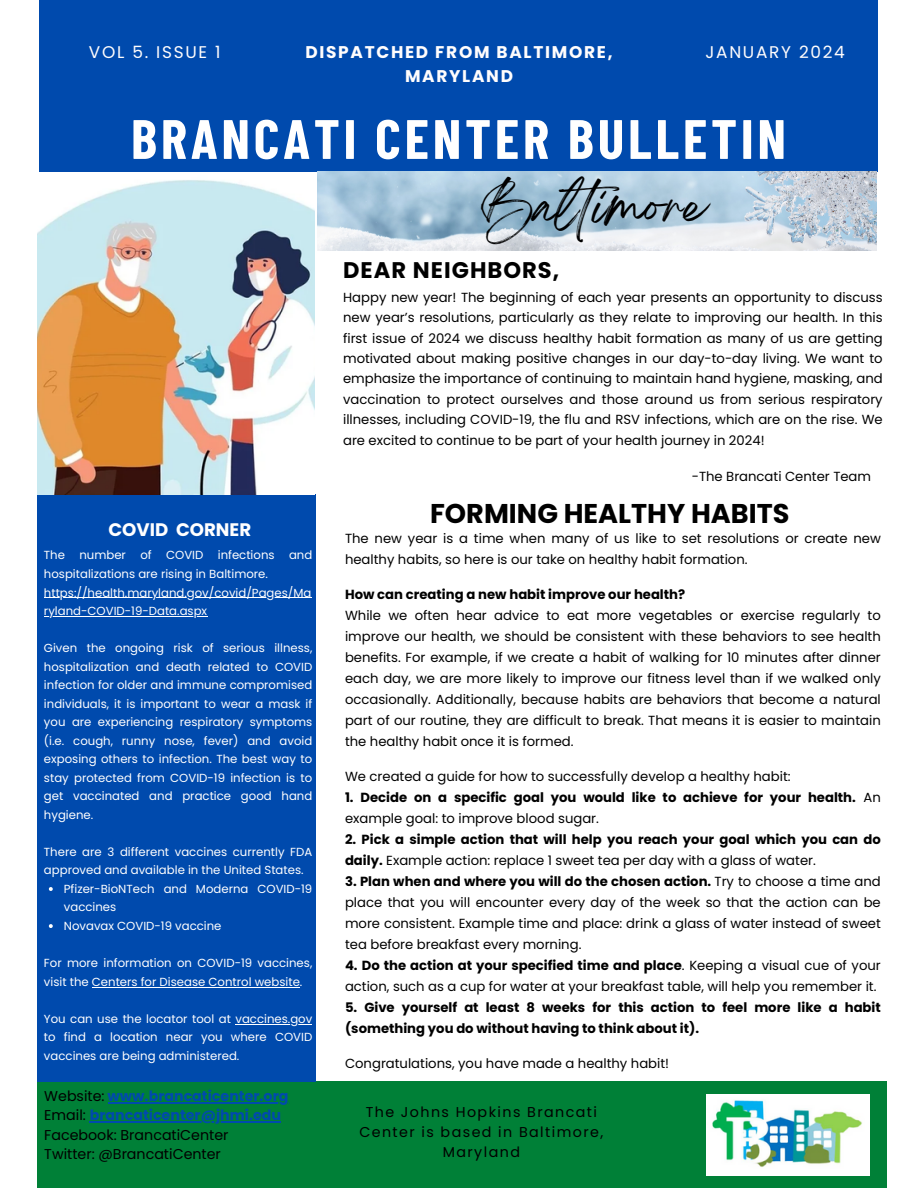
<style>
.page{position:relative;width:918px;height:1188px;background:#fff}
.page>*{position:absolute;margin:0;border:0;box-sizing:border-box;transform-origin:0 0}
.t1{font:700 55.5px "Barlow Condensed";letter-spacing:.07em;color:#fff}
.t2{font:43.05px "Breathing";color:#000}
.t3{font:700 27.15px "Poppins";color:#000}
.t4{font:700 22.5px "Poppins";letter-spacing:.045em;color:#000}
.t5{font:700 18.15px "Poppins";color:#fff}
.t6{font:700 16.95px/23.7px "Poppins";letter-spacing:.1em;color:#fffdfd;text-align:center}
.t7{font:16.95px "Poppins";letter-spacing:.1em;color:#fffdfd}
.t8{font:700 14.25px "Poppins";color:#004aad}
.t9{font:14.25px/20px "Poppins";letter-spacing:.1em;color:#000;text-align:center}
.t10{font:14.25px "Poppins";color:#000}
.t11{font:13.2px/21px "Poppins";color:#000;text-align:justify}
.t12{font:700 13.2px/21px "Poppins";color:#000}
.t13{font:11.7px/18.6px "Poppins";color:#fff}
.s1{font-weight:400;color:#000}
.s2{font-weight:400}
.s3{font-weight:700}
</style>
<div class="page">
<div style="left:37px;top:1081px;width:849px;height:107px;background:#008037"></div>
<div style="left:37px;top:494px;width:278px;height:587px;background:#004aad"></div>
<img style="left:37px;top:171px;width:278px;height:324px">
<div style="left:39px;top:0;width:839px;height:171px;background:#004aad"></div>
<img style="left:707px;top:1094px;width:163px;height:81px">
<img style="left:317px;top:171px;width:559px;height:79px">
<hr style="left:108px;top:1102px;width:180px;height:2px;background:#004aad">
<hr style="left:90px;top:1122px;width:191px;height:1px;background:#004aad">
<hr style="left:44px;top:597px;width:267px;height:1px;background:#fff">
<hr style="left:44px;top:616px;width:163px;height:1px;background:#fff">
<svg style="left:49px;top:887px;width:4px;height:4px"></svg>
<svg style="left:49px;top:924px;width:4px;height:4px"></svg>
<hr style="left:92px;top:987px;width:208px;height:1px;background:#fff">
<hr style="left:236px;top:1024px;width:76px;height:1px;background:#fff">
<p class="t7" style="left:89px;top:40px;width:133px">VOL 5. ISSUE 1</p>
<p class="t7" style="left:706px;top:40px;width:141px">JANUARY 2024</p>
<p class="t6" style="left:305px;top:40px;width:309px">DISPATCHED FROM BALTIMORE,<br>MARYLAND</p>
<p class="t1" style="left:131px;top:103px;width:656px">BRANCATI CENTER BULLETIN</p>
<p class="t2" style="left:481px;top:193px;width:227px">Baltimore</p>
<p class="t4" style="left:343px;top:254px;width:218px">DEAR NEIGHBORS,</p>
<p class="t5" style="left:108px;top:517px;width:144px">COVID CORNER</p>
<p class="t13" style="left:44px;top:546px;width:270px">The number of COVID infections and hospitalizations are rising in Baltimore.</p>
<p class="t13" style="left:44px;top:583px;width:269px">https://health.maryland.gov/covid/Pages/Ma ryland-COVID-19-Data.aspx</p>
<p class="t13" style="left:44px;top:639px;width:270px;text-align:justify">Given the ongoing risk of serious illness, hospitalization and death related to COVID infection for older and immune compromised individuals, it is important to wear a mask if you are experiencing respiratory symptoms (i.e. cough, runny nose, fever) and avoid exposing others to infection. The best way to stay protected from COVID-19 infection is to get vaccinated and practice good hand hygiene.</p>
<p class="t13" style="left:44px;top:842px;width:270px">There are 3 different vaccines currently FDA approved and available in the United States.</p>
<p class="t13" style="left:64px;top:880px;width:250px">Pfizer-BioNTech and Moderna COVID-19 vaccines</p>
<p class="t13" style="left:64px;top:917px;width:159px">Novavax COVID-19 vaccine</p>
<p class="t13" style="left:44px;top:954px;width:270px">For more information on COVID-19 vaccines, visit the Centers for Disease Control website.</p>
<p class="t13" style="left:44px;top:1009px;width:270px;text-align:justify">You can use the locator tool at vaccines.gov to find a location near you where COVID vaccines are being administered.</p>
<p class="t8" style="left:44px;top:1086px;width:246px"><span class="s1">Website:</span> www.brancaticenter.org</p>
<p class="t8" style="left:44px;top:1106px;width:238px"><span class="s1">Email:</span> brancaticenter@jhmi.edu</p>
<p class="t10" style="left:44px;top:1125px;width:186px">Facebook: BrancatiCenter</p>
<p class="t10" style="left:44px;top:1144px;width:178px">Twitter: @BrancatiCenter</p>
<p class="t11" style="left:343px;top:287px;width:541px;line-height:20.4px">Happy new year! The beginning of each year presents an opportunity to discuss new year’s resolutions, particularly as they relate to improving our health. In this first issue of 2024 we discuss healthy habit formation as many of us are getting motivated about making positive changes in our day-to-day living. We want to emphasize the importance of continuing to maintain hand hygiene, masking, and vaccination to protect ourselves and those around us from serious respiratory illnesses, including COVID-19, the flu and RSV infections, which are on the rise. We are excited to continue to be part of your health journey in 2024!</p>
<p class="t11" style="left:692px;top:466px;width:181px">-The Brancati Center Team</p>
<p class="t3" style="left:430px;top:494px;width:361px">FORMING HEALTHY HABITS</p>
<p class="t11" style="left:345px;top:528px;width:537px">The new year is a time when many of us like to set resolutions or create new healthy habits, so here is our take on healthy habit formation.</p>
<p class="t12" style="left:345px;top:584px;width:342px">How can creating a new habit improve our health?</p>
<p class="t11" style="left:345px;top:605px;width:537px">While we often hear advice to eat more vegetables or exercise regularly to improve our health, we should be consistent with these behaviors to see health benefits. For example, if we create a habit of walking for 10 minutes after dinner each day, we are more likely to improve our fitness level than if we walked only occasionally. Additionally, because habits are behaviors that become a natural part of our routine, they are difficult to break. That means it is easier to maintain the healthy habit once it is formed.</p>
<p class="t11" style="left:345px;top:766px;width:447px">We created a guide for how to successfully develop a healthy habit:</p>
<p class="t12" style="left:345px;top:787px;width:537px">1. Decide on a specific goal you would like to achieve for your health. <span class="s2">An example goal: to improve blood sugar.</span></p>
<p class="t12" style="left:345px;top:829px;width:537px">2. Pick a simple action that will help you reach your goal which you can do daily. <span class="s2">Example action: replace 1 sweet tea per day with a glass of water.</span></p>
<p class="t11" style="left:345px;top:871px;width:537px"><span class="s3">3. Plan when and where you will do the chosen action.</span> Try to choose a time and place that you will encounter every day of the week so that the action can be more consistent. Example time and place: drink a glass of water instead of sweet tea before breakfast every morning.</p>
<p class="t11" style="left:345px;top:955px;width:537px"><span class="s3">4. Do the action at your specified time and place</span>. Keeping a visual cue of your action, such as a cup for water at your breakfast table, will help you remember it.</p>
<p class="t12" style="left:345px;top:997px;width:537px">5. Give yourself at least 8 weeks for this action to feel more like a habit (something you do without having to think about it).</p>
<p class="t11" style="left:345px;top:1053px;width:326px">Congratulations, you have made a healthy habit!</p>
<p class="t9" style="left:359px;top:1102px;width:246px">The Johns Hopkins Brancati<br>Center is based in Baltimore,<br>Maryland</p>
</div>
